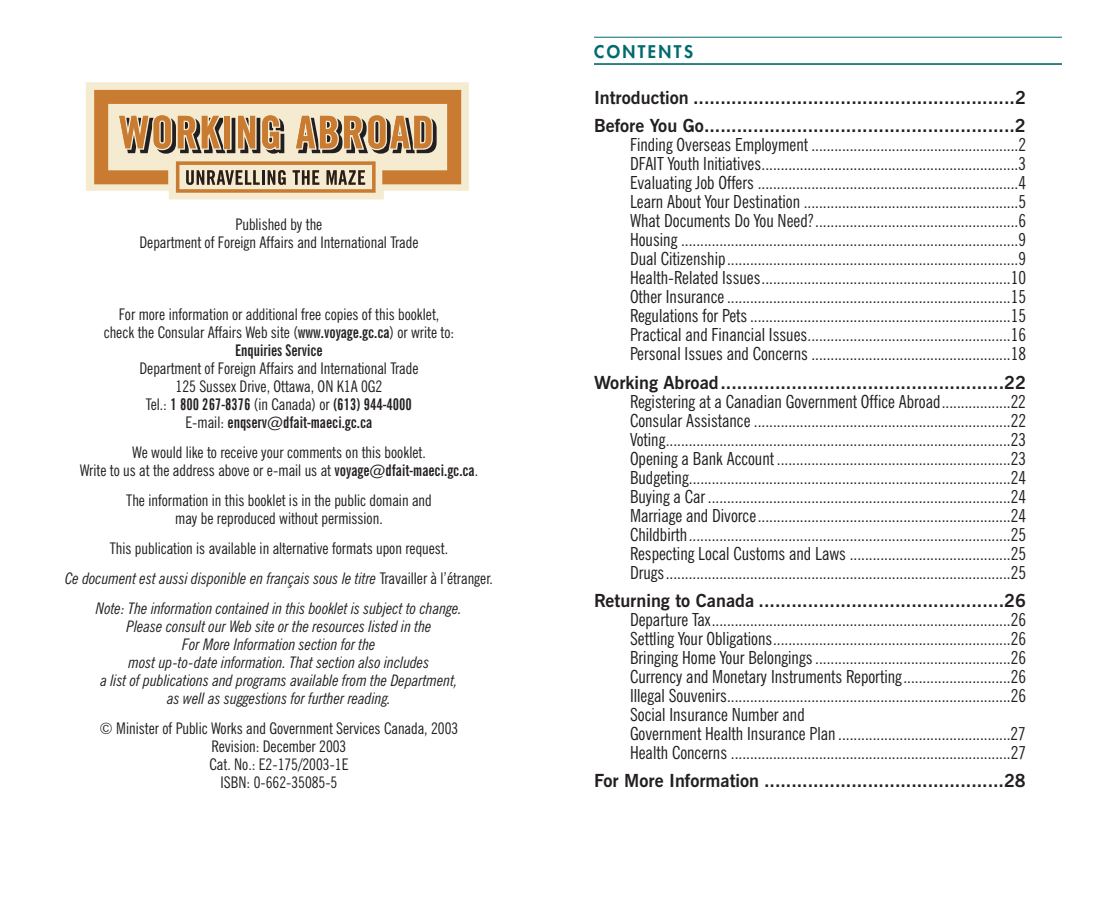
<style>
.page{position:relative;width:1116px;height:900px;background:#fff}
.page>*{position:absolute;margin:0;border:0;box-sizing:border-box;transform-origin:0 0}
.t1{font:condensed 18px/19px "News Gothic BT";color:#231f20;text-align:justify}
.t2{font:700 18px/28.4px "News Gothic BT";color:#231f20}
.t3{font:800 17px "Futura";letter-spacing:.145em;color:#006b6e}
.t4{font:condensed 16px/18px "News Gothic BT";color:#231f20;text-align:center}
.t5{font:italic condensed 16px/18px "News Gothic BT";color:#231f20;text-align:center}
.s1{font-weight:700;font-stretch:extra-condensed}
.s2{font-style:normal}
</style>
<div class="page">
<hr style="left:594px;top:37px;width:468px;height:1px;background:#006b6e">
<hr style="left:594px;top:63px;width:468px;height:1px;background:#006b6e">
<hr style="left:594px;top:64px;width:468px;height:1px;background:#006b6e">
<svg style="left:86px;top:82px;width:383px;height:117px;fill:#f4ebd1"></svg>
<svg style="left:94px;top:84px;width:367px;height:101px;background:#cca87d"></svg>
<div style="left:176px;top:161px;width:200px;height:32px;border:4px solid #c97c31"></div>
<p class="t4" style="left:140px;top:216px;width:281px">Published by the<br>Department of Foreign Affairs and International Trade</p>
<p class="t4" style="left:104px;top:306px;width:352px">For more information or additional free copies of this booklet, check the Consular Affairs Web site (<span class="s1">www.voyage.gc.ca</span>) or write to:<br><span class="s1">Enquiries Service</span></p>
<p class="t4" style="left:140px;top:360px;width:281px">Department of Foreign Affairs and International Trade 125 Sussex Drive, Ottawa, ON K1A 0G2<br>Tel.: <span class="s1">1 800 267-8376</span> (in Canada) or <span class="s1">(613) 944-4000<br></span>E-mail: <span class="s1">enqserv@dfait-maeci.gc.ca</span></p>
<p class="t4" style="left:80px;top:444px;width:400px">We would like to receive your comments on this booklet.<br>Write to us at the address above or e-mail us at <span class="s1">voyage@dfait-maeci.gc.ca</span>.</p>
<p class="t4" style="left:126px;top:492px;width:307px">The information in this booklet is in the public domain and may be reproduced without permission.</p>
<p class="t5" style="left:65px;top:534px;width:429px;line-height:30px"><span class="s2">This publication is available in alternative formats upon request.<br></span>Ce document est aussi disponible en français sous le titre <span class="s2">Travailler à l’étranger.<br></span>Note: The information contained in this booklet is subject to change.</p>
<p class="t5" style="left:100px;top:618px;width:359px">Please consult our Web site or the resources listed in the<br>For More Information section for the<br>most up-to-date information. That section also includes<br>a list of publications and programs available from the Department, as well as suggestions for further reading.</p>
<p class="t4" style="left:100px;top:720px;width:360px">© Minister of Public Works and Government Services Canada, 2003<br>Revision: December 2003<br>Cat. No.: E2-175/2003-1E<br>ISBN: 0-662-35085-5</p>
<p class="t3" style="left:594px;top:43px;width:101px">CONTENTS</p>
<p class="t2" style="left:594px;top:85px;width:433px">Introduction ...........................................................2<br>Before You Go.........................................................2</p>
<p class="t1" style="left:630px;top:137px;width:398px">Finding Overseas Employment ......................................................2<br>DFAIT Youth Initiatives...................................................................3<br>Evaluating Job Offers ....................................................................4<br>Learn About Your Destination ........................................................5<br>What Documents Do You Need?.....................................................6<br>Housing ........................................................................................9<br>Dual Citizenship............................................................................9<br>Health-Related Issues.................................................................10<br>Other Insurance ..........................................................................15<br>Regulations for Pets ....................................................................15<br>Practical and Financial Issues.....................................................16<br>Personal Issues and Concerns ....................................................18</p>
<p class="t2" style="left:594px;top:370px;width:433px">Working Abroad....................................................22</p>
<p class="t1" style="left:630px;top:393px;width:398px">Registering at a Canadian Government Office Abroad..................22<br>Consular Assistance ...................................................................22<br>Voting..........................................................................................23<br>Opening a Bank Account .............................................................23<br>Budgeting....................................................................................24<br>Buying a Car ...............................................................................24<br>Marriage and Divorce..................................................................24<br>Childbirth....................................................................................25<br>Respecting Local Customs and Laws ..........................................25<br>Drugs..........................................................................................25</p>
<p class="t2" style="left:594px;top:588px;width:433px">Returning to Canada .............................................26</p>
<p class="t1" style="left:630px;top:612px;width:398px;text-align:left">Departure Tax..............................................................................26<br>Settling Your Obligations..............................................................26<br>Bringing Home Your Belongings ...................................................26<br>Currency and Monetary Instruments Reporting............................26<br>Illegal Souvenirs..........................................................................26<br>Social Insurance Number and<br>Government Health Insurance Plan .............................................27<br>Health Concerns .........................................................................27</p>
<p class="t2" style="left:594px;top:768px;width:433px">For More Information ............................................28</p>
</div>
